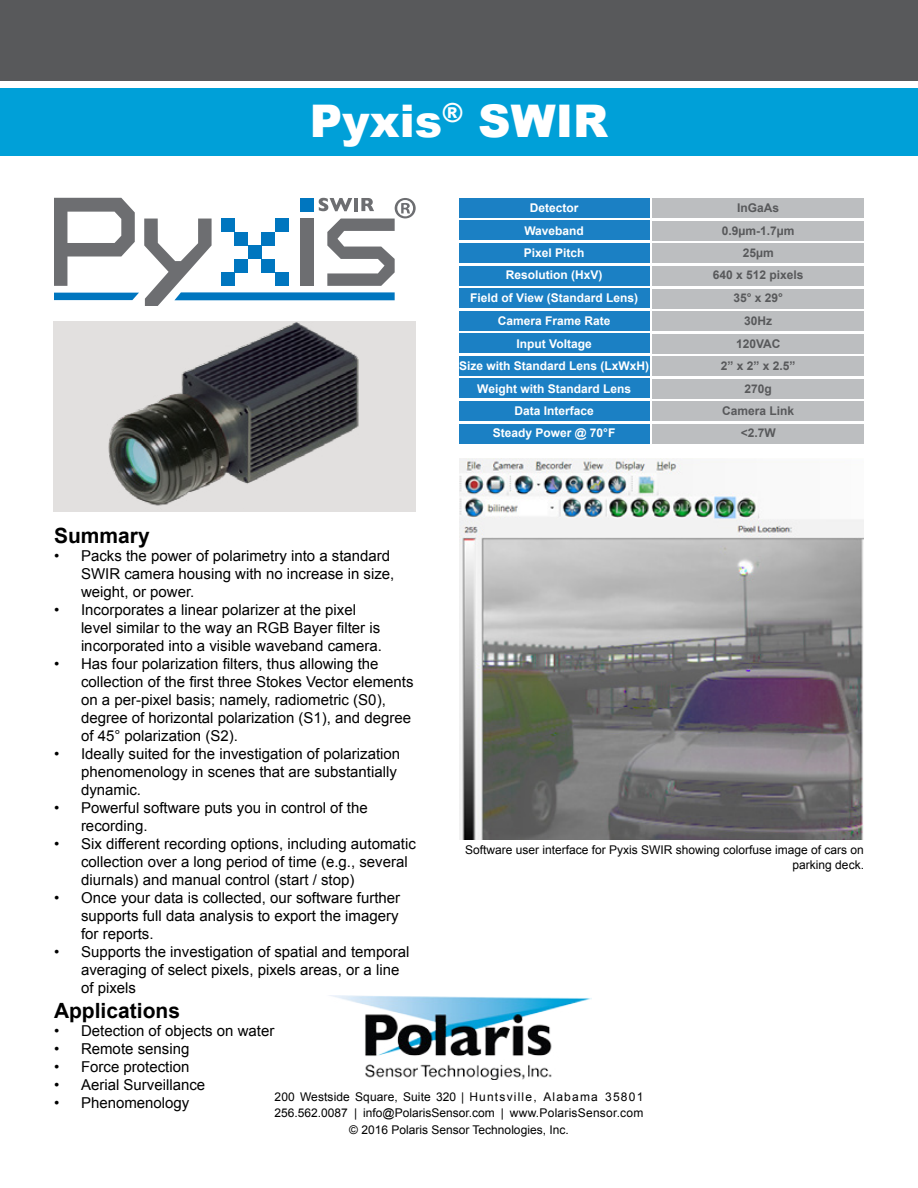
<style>
.page{position:relative;width:918px;height:1188px;background:#fff}
.page>*{position:absolute;margin:0;border:0;box-sizing:border-box;transform-origin:0 0}
.t1{font:900 45px "Arial";color:#fff}
.t2{font:700 21px "Arial";color:#000}
.t3{font:15px/18px "Arial";color:#000}
.t4{font:12px/16.5px "Arial";color:#000;text-align:center}
.t5{font:700 12px "Arial";color:#fff}
.t6{font:700 12px "Arial";color:#58595b}
</style>
<div class="page">
<div style="left:53px;top:321px;width:363px;height:190px;background:#e2e0df"></div>
<div style="left:0;top:88px;width:918px;height:67px;background:#00a0d8"></div>
<img style="left:329px;top:995px;width:263px;height:85px">
<div style="left:0;top:0;width:918px;height:81px;background:#58595b"></div>
<img style="left:108px;top:323px;width:251px;height:183px">
<svg style="left:54px;top:198px;width:362px;height:108px"></svg>
<div style="left:652px;top:198px;width:212px;height:20px;background:#bcbec0"></div>
<div style="left:459px;top:198px;width:191px;height:20px;background:#1b80c4"></div>
<div style="left:652px;top:221px;width:212px;height:20px;background:#bcbec0"></div>
<div style="left:459px;top:220px;width:191px;height:20px;background:#1b80c4"></div>
<div style="left:652px;top:243px;width:212px;height:20px;background:#bcbec0"></div>
<div style="left:459px;top:243px;width:191px;height:20px;background:#1b80c4"></div>
<div style="left:652px;top:266px;width:212px;height:20px;background:#bcbec0"></div>
<div style="left:652px;top:379px;width:212px;height:20px;background:#bcbec0"></div>
<div style="left:459px;top:266px;width:191px;height:20px;background:#1b80c4"></div>
<div style="left:459px;top:378px;width:191px;height:20px;background:#1b80c4"></div>
<div style="left:652px;top:289px;width:212px;height:19px;background:#bcbec0"></div>
<div style="left:652px;top:401px;width:212px;height:20px;background:#bcbec0"></div>
<div style="left:459px;top:288px;width:191px;height:20px;background:#1b80c4"></div>
<div style="left:459px;top:401px;width:191px;height:20px;background:#1b80c4"></div>
<div style="left:652px;top:311px;width:212px;height:20px;background:#bcbec0"></div>
<div style="left:652px;top:424px;width:212px;height:20px;background:#bcbec0"></div>
<div style="left:459px;top:311px;width:191px;height:20px;background:#1b80c4"></div>
<div style="left:459px;top:424px;width:191px;height:20px;background:#1b80c4"></div>
<div style="left:652px;top:334px;width:212px;height:20px;background:#bcbec0"></div>
<div style="left:459px;top:333px;width:191px;height:20px;background:#1b80c4"></div>
<div style="left:652px;top:356px;width:212px;height:20px;background:#bcbec0"></div>
<div style="left:459px;top:356px;width:191px;height:20px;background:#1b80c4"></div>
<img style="left:459px;top:459px;width:405px;height:381px">
<h1 class="t1" style="left:310px;top:88px;width:300px">Pyxis<sup>®</sup> SWIR</h1>
<p class="t5" style="left:530px;top:200px;width:50px">Detector</p>
<p class="t6" style="left:737px;top:200px;width:44px">InGaAs</p>
<p class="t5" style="left:524px;top:222px;width:61px">Waveband</p>
<p class="t6" style="left:722px;top:222px;width:74px">0.9µm-1.7µm</p>
<p class="t5" style="left:524px;top:245px;width:62px">Pixel Pitch</p>
<p class="t6" style="left:743px;top:245px;width:32px">25µm</p>
<p class="t5" style="left:506px;top:267px;width:98px">Resolution (HxV)</p>
<p class="t6" style="left:713px;top:267px;width:92px">640 x 512 pixels</p>
<p class="t5" style="left:470px;top:290px;width:169px">Field of View (Standard Lens)</p>
<p class="t6" style="left:733px;top:290px;width:51px">35° x 29°</p>
<p class="t5" style="left:498px;top:313px;width:114px">Camera Frame Rate</p>
<p class="t6" style="left:744px;top:313px;width:30px">30Hz</p>
<p class="t5" style="left:517px;top:335px;width:77px">Input Voltage</p>
<p class="t6" style="left:736px;top:335px;width:46px">120VAC</p>
<p class="t5" style="left:459px;top:358px;width:192px">Size with Standard Lens (LxWxH)</p>
<p class="t6" style="left:721px;top:358px;width:76px">2” x 2” x 2.5”</p>
<p class="t5" style="left:477px;top:380px;width:155px">Weight with Standard Lens</p>
<p class="t6" style="left:745px;top:380px;width:29px">270g</p>
<p class="t5" style="left:515px;top:403px;width:81px">Data Interface</p>
<p class="t6" style="left:722px;top:403px;width:74px">Camera Link</p>
<p class="t5" style="left:493px;top:425px;width:124px">Steady Power @ 70°F</p>
<p class="t6" style="left:741px;top:425px;width:37px">&lt;2.7W</p>
<h2 class="t2" style="left:54px;top:521px;width:97px">Summary</h2>
<p class="t3" style="left:81px;top:547px;width:315px;text-indent:-27px">• Packs the power of polarimetry into a standard<br>SWIR camera housing with no increase in size, weight, or power.</p>
<p class="t3" style="left:81px;top:601px;width:302px;text-indent:-27px">• Incorporates a linear polarizer at the pixel level similar to the way an RGB Bayer filter is incorporated into a visible waveband camera.</p>
<p class="t3" style="left:81px;top:655px;width:334px;text-indent:-27px">• Has four polarization filters, thus allowing the collection of the first three Stokes Vector elements on a per-pixel basis; namely, radiometric (S0), degree of horizontal polarization (S1), and degree of 45° polarization (S2).</p>
<p class="t3" style="left:81px;top:745px;width:321px;text-indent:-27px">• Ideally suited for the investigation of polarization phenomenology in scenes that are substantially dynamic.</p>
<p class="t3" style="left:81px;top:799px;width:288px;text-indent:-27px">• Powerful software puts you in control of the recording.</p>
<p class="t3" style="left:81px;top:835px;width:336px;text-indent:-27px">• Six different recording options, including automatic collection over a long period of time (e.g., several diurnals) and manual control (start / stop)</p>
<p class="t3" style="left:81px;top:889px;width:321px;text-align:justify;text-indent:-27px">• Once your data is collected, our software further supports full data analysis to export the imagery for reports.</p>
<p class="t3" style="left:81px;top:943px;width:330px;text-indent:-27px">• Supports the investigation of spatial and temporal averaging of select pixels, pixels areas, or a line of pixels</p>
<h2 class="t2" style="left:54px;top:997px;width:128px">Applications</h2>
<p class="t3" style="left:54px;top:1022px;width:222px">• Detection of objects on water</p>
<p class="t3" style="left:54px;top:1040px;width:137px">• Remote sensing</p>
<p class="t3" style="left:54px;top:1058px;width:137px">• Force protection</p>
<p class="t3" style="left:54px;top:1076px;width:153px">• Aerial Surveillance</p>
<p class="t3" style="left:54px;top:1094px;width:137px">• Phenomenology</p>
<p class="t4" style="left:465px;top:843px;width:400px;line-height:14.4px;text-align:right">Software user interface for Pyxis SWIR showing colorfuse image of cars on parking deck.</p>
<p class="t4" style="left:275px;top:1088px;width:370px">200 Westside Square, Suite 320 | Huntsville, Alabama 35801<br>256.562.0087 | info@PolarisSensor.com | www.PolarisSensor.com © 2016 Polaris Sensor Technologies, Inc.</p>
</div>
